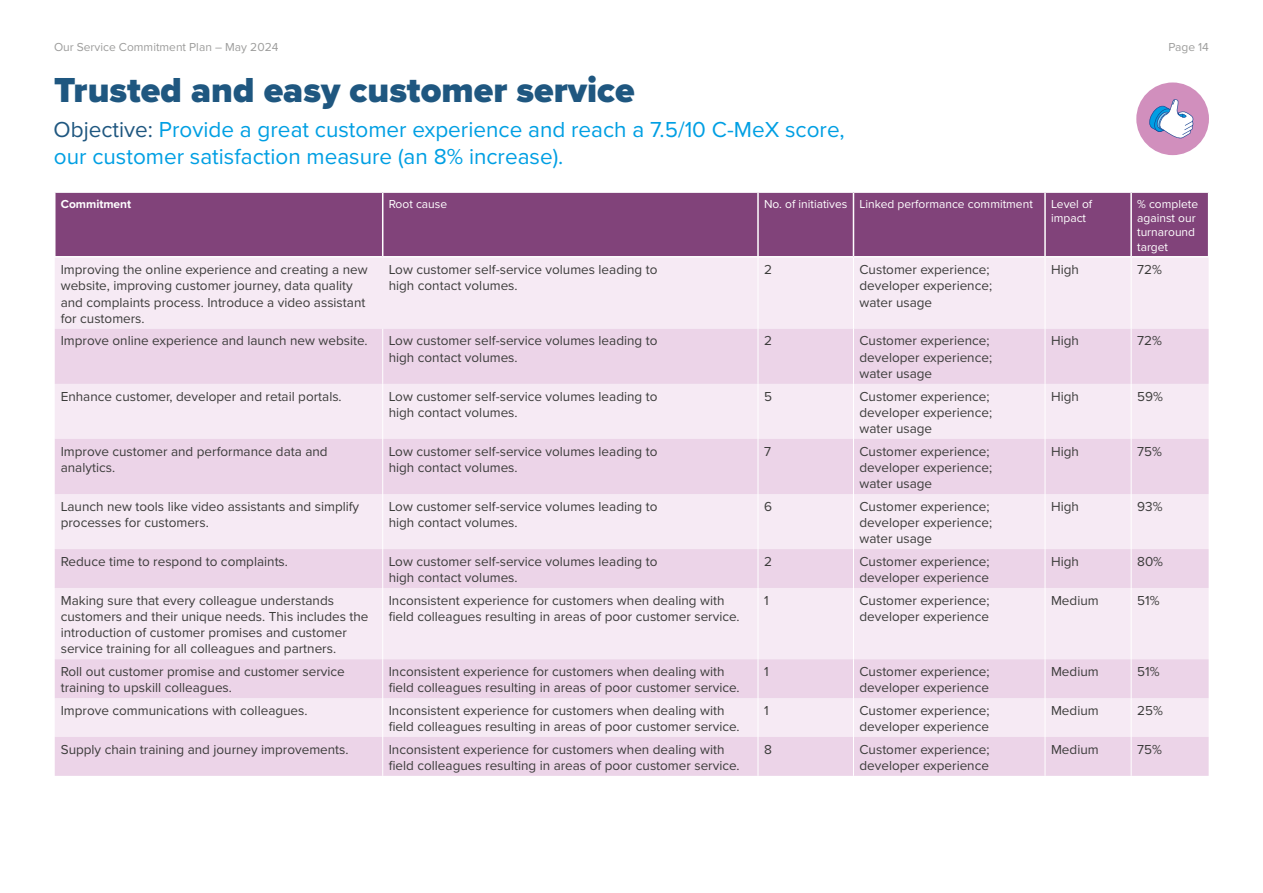
<style>
.page{position:relative;width:1263px;height:893px;background:#fff}
.page>*{position:absolute;margin:0;border:0;box-sizing:border-box;transform-origin:0 0}
.t1{font:900 36px "Proxima Nova";color:#1f5780}
.t2{font:22.5px/27px "Proxima Nova";color:#009fe3}
.t3{font:13.5px/16.2px "Proxima Nova";color:#3c3c3b}
.t4{font:12px/14.4px "Proxima Nova";color:#fff}
.t5{font:12px "Proxima Nova";color:#9d9d9c}
.t6{font:700 12px "Proxima Nova";color:#fff}
.s1{color:#1f5780}
</style>
<div class="page">
<div style="left:56px;top:193px;width:1152px;height:63px;background:#81437a"></div>
<div style="left:55px;top:258px;width:1154px;height:71px;background:#f6eaf4"></div>
<svg style="left:55px;top:329px;width:1154px;height:447px;background:#f0deed"></svg>
<hr style="left:382px;top:193px;width:1px;height:63px;background:#fff">
<hr style="left:757px;top:193px;width:2px;height:63px;background:#fff">
<hr style="left:853px;top:193px;width:1px;height:63px;background:#fff">
<hr style="left:1044px;top:193px;width:2px;height:63px;background:#fff">
<hr style="left:1130px;top:193px;width:2px;height:63px;background:#fff">
<hr style="left:758px;top:258px;width:1px;height:71px;background:#fff">
<hr style="left:853px;top:258px;width:1px;height:71px;background:#fff">
<hr style="left:1045px;top:258px;width:1px;height:71px;background:#fff">
<hr style="left:1131px;top:258px;width:1px;height:71px;background:#fff">
<hr style="left:382px;top:329px;width:1px;height:55px;background:#fff">
<hr style="left:758px;top:329px;width:1px;height:55px;background:#fff">
<hr style="left:853px;top:329px;width:1px;height:55px;background:#fff">
<hr style="left:1045px;top:329px;width:1px;height:55px;background:#fff">
<hr style="left:1131px;top:329px;width:1px;height:55px;background:#fff">
<hr style="left:382px;top:384px;width:1px;height:55px;background:#fff">
<hr style="left:758px;top:384px;width:1px;height:55px;background:#fff">
<hr style="left:853px;top:384px;width:1px;height:55px;background:#fff">
<hr style="left:1045px;top:384px;width:1px;height:55px;background:#fff">
<hr style="left:1131px;top:384px;width:1px;height:55px;background:#fff">
<hr style="left:382px;top:439px;width:1px;height:55px;background:#fff">
<hr style="left:758px;top:439px;width:1px;height:55px;background:#fff">
<hr style="left:853px;top:439px;width:1px;height:55px;background:#fff">
<hr style="left:1045px;top:439px;width:1px;height:55px;background:#fff">
<hr style="left:1131px;top:439px;width:1px;height:55px;background:#fff">
<hr style="left:382px;top:494px;width:1px;height:55px;background:#fff">
<hr style="left:758px;top:494px;width:1px;height:55px;background:#fff">
<hr style="left:853px;top:494px;width:1px;height:55px;background:#fff">
<hr style="left:1045px;top:494px;width:1px;height:55px;background:#fff">
<hr style="left:1131px;top:494px;width:1px;height:55px;background:#fff">
<hr style="left:382px;top:549px;width:1px;height:39px;background:#fff">
<hr style="left:758px;top:549px;width:1px;height:39px;background:#fff">
<hr style="left:853px;top:549px;width:1px;height:39px;background:#fff">
<hr style="left:1045px;top:549px;width:1px;height:39px;background:#fff">
<hr style="left:1131px;top:549px;width:1px;height:39px;background:#fff">
<hr style="left:382px;top:588px;width:1px;height:71px;background:#fff">
<hr style="left:758px;top:588px;width:1px;height:71px;background:#fff">
<hr style="left:853px;top:588px;width:1px;height:71px;background:#fff">
<hr style="left:1045px;top:588px;width:1px;height:71px;background:#fff">
<hr style="left:1131px;top:588px;width:1px;height:71px;background:#fff">
<hr style="left:382px;top:659px;width:1px;height:39px;background:#fff">
<hr style="left:758px;top:659px;width:1px;height:39px;background:#fff">
<hr style="left:853px;top:659px;width:1px;height:39px;background:#fff">
<hr style="left:1045px;top:659px;width:1px;height:39px;background:#fff">
<hr style="left:1131px;top:659px;width:1px;height:39px;background:#fff">
<hr style="left:382px;top:698px;width:1px;height:39px;background:#fff">
<hr style="left:758px;top:698px;width:1px;height:39px;background:#fff">
<hr style="left:853px;top:698px;width:1px;height:39px;background:#fff">
<hr style="left:1045px;top:698px;width:1px;height:39px;background:#fff">
<hr style="left:1131px;top:698px;width:1px;height:39px;background:#fff">
<hr style="left:382px;top:737px;width:1px;height:39px;background:#fff">
<hr style="left:758px;top:737px;width:1px;height:39px;background:#fff">
<hr style="left:853px;top:737px;width:1px;height:39px;background:#fff">
<hr style="left:1045px;top:737px;width:1px;height:39px;background:#fff">
<hr style="left:1131px;top:737px;width:1px;height:39px;background:#fff">
<div style="left:1136px;top:82px;width:73px;height:73px;background:#d18fbd;border-radius:50%"></div>
<svg style="left:1149px;top:99px;width:44px;height:40px"></svg>
<p class="t5" style="left:54px;top:38px;width:226px">Our Service Commitment Plan – May 2024</p>
<p class="t5" style="left:1168px;top:38px;width:42px">Page 14</p>
<h1 class="t1" style="left:54px;top:63px;width:582px">Trusted and easy customer service</h1>
<h2 class="t2" style="left:54px;top:115px;width:793px"><span class="s1">Objective:</span> Provide a great customer experience and reach a 7.5/10 C-MeX score, our customer satisfaction measure (an 8% increase).</h2>
<p class="t6" style="left:61px;top:195px;width:72px">Commitment</p>
<p class="t4" style="left:389px;top:196px;width:60px">Root cause</p>
<p class="t4" style="left:764px;top:196px;width:270px">No. of initiatives Linked performance commitment</p>
<p class="t4" style="left:1051px;top:196px;width:43px">Level of impact</p>
<p class="t4" style="left:1137px;top:196px;width:62px">% complete against our turnaround target</p>
<p class="t3" style="left:61px;top:261px;width:308px">Improving the online experience and creating a new website, improving customer journey, data quality and complaints process. Introduce a video assistant for customers.</p>
<p class="t3" style="left:389px;top:261px;width:270px">Low customer self-service volumes leading to high contact volumes.</p>
<p class="t3" style="left:764px;top:261px;width:9px">2</p>
<p class="t3" style="left:859px;top:261px;width:134px">Customer experience; developer experience; water usage</p>
<p class="t3" style="left:1051px;top:261px;width:29px">High</p>
<p class="t3" style="left:1137px;top:261px;width:26px">72%</p>
<p class="t3" style="left:61px;top:332px;width:308px">Improve online experience and launch new website.</p>
<p class="t3" style="left:389px;top:332px;width:270px">Low customer self-service volumes leading to high contact volumes.</p>
<p class="t3" style="left:764px;top:332px;width:9px">2</p>
<p class="t3" style="left:859px;top:332px;width:134px">Customer experience; developer experience; water usage</p>
<p class="t3" style="left:1051px;top:332px;width:29px">High</p>
<p class="t3" style="left:1137px;top:332px;width:26px">72%</p>
<p class="t3" style="left:61px;top:387px;width:282px">Enhance customer, developer and retail portals.</p>
<p class="t3" style="left:389px;top:387px;width:270px">Low customer self-service volumes leading to high contact volumes.</p>
<p class="t3" style="left:764px;top:387px;width:9px">5</p>
<p class="t3" style="left:859px;top:387px;width:134px">Customer experience; developer experience; water usage</p>
<p class="t3" style="left:1051px;top:387px;width:29px">High</p>
<p class="t3" style="left:1137px;top:387px;width:27px">59%</p>
<p class="t3" style="left:61px;top:442px;width:268px">Improve customer and performance data and analytics.</p>
<p class="t3" style="left:389px;top:442px;width:270px">Low customer self-service volumes leading to high contact volumes.</p>
<p class="t3" style="left:764px;top:442px;width:8px">7</p>
<p class="t3" style="left:859px;top:442px;width:134px">Customer experience; developer experience; water usage</p>
<p class="t3" style="left:1051px;top:442px;width:29px">High</p>
<p class="t3" style="left:1137px;top:442px;width:26px">75%</p>
<p class="t3" style="left:61px;top:497px;width:300px">Launch new tools like video assistants and simplify processes for customers.</p>
<p class="t3" style="left:389px;top:497px;width:270px">Low customer self-service volumes leading to high contact volumes.</p>
<p class="t3" style="left:764px;top:497px;width:9px">6</p>
<p class="t3" style="left:859px;top:497px;width:134px">Customer experience; developer experience; water usage</p>
<p class="t3" style="left:1051px;top:497px;width:29px">High</p>
<p class="t3" style="left:1137px;top:497px;width:27px">93%</p>
<p class="t3" style="left:61px;top:553px;width:229px">Reduce time to respond to complaints.</p>
<p class="t3" style="left:389px;top:553px;width:270px">Low customer self-service volumes leading to high contact volumes.</p>
<p class="t3" style="left:764px;top:553px;width:9px">2</p>
<p class="t3" style="left:859px;top:553px;width:131px">Customer experience; developer experience</p>
<p class="t3" style="left:1051px;top:553px;width:29px">High</p>
<p class="t3" style="left:1137px;top:553px;width:27px">80%</p>
<p class="t3" style="left:61px;top:591px;width:309px">Making sure that every colleague understands customers and their unique needs. This includes the introduction of customer promises and customer service training for all colleagues and partners.</p>
<p class="t3" style="left:389px;top:591px;width:352px">Inconsistent experience for customers when dealing with field colleagues resulting in areas of poor customer service.</p>
<p class="t3" style="left:764px;top:591px;width:6px">1</p>
<p class="t3" style="left:859px;top:591px;width:131px">Customer experience; developer experience</p>
<p class="t3" style="left:1051px;top:591px;width:49px">Medium</p>
<p class="t3" style="left:1137px;top:591px;width:24px">51%</p>
<p class="t3" style="left:61px;top:663px;width:286px">Roll out customer promise and customer service training to upskill colleagues.</p>
<p class="t3" style="left:389px;top:663px;width:352px">Inconsistent experience for customers when dealing with field colleagues resulting in areas of poor customer service.</p>
<p class="t3" style="left:764px;top:663px;width:6px">1</p>
<p class="t3" style="left:859px;top:663px;width:131px">Customer experience; developer experience</p>
<p class="t3" style="left:1051px;top:663px;width:49px">Medium</p>
<p class="t3" style="left:1137px;top:663px;width:24px">51%</p>
<p class="t3" style="left:61px;top:702px;width:248px">Improve communications with colleagues.</p>
<p class="t3" style="left:389px;top:702px;width:352px">Inconsistent experience for customers when dealing with field colleagues resulting in areas of poor customer service.</p>
<p class="t3" style="left:764px;top:702px;width:6px">1</p>
<p class="t3" style="left:859px;top:702px;width:131px">Customer experience; developer experience</p>
<p class="t3" style="left:1051px;top:702px;width:49px">Medium</p>
<p class="t3" style="left:1137px;top:702px;width:27px">25%</p>
<p class="t3" style="left:61px;top:740px;width:289px">Supply chain training and journey improvements.</p>
<p class="t3" style="left:389px;top:740px;width:352px">Inconsistent experience for customers when dealing with field colleagues resulting in areas of poor customer service.</p>
<p class="t3" style="left:764px;top:740px;width:9px">8</p>
<p class="t3" style="left:859px;top:740px;width:131px">Customer experience; developer experience</p>
<p class="t3" style="left:1051px;top:740px;width:49px">Medium</p>
<p class="t3" style="left:1137px;top:740px;width:26px">75%</p>
</div>
